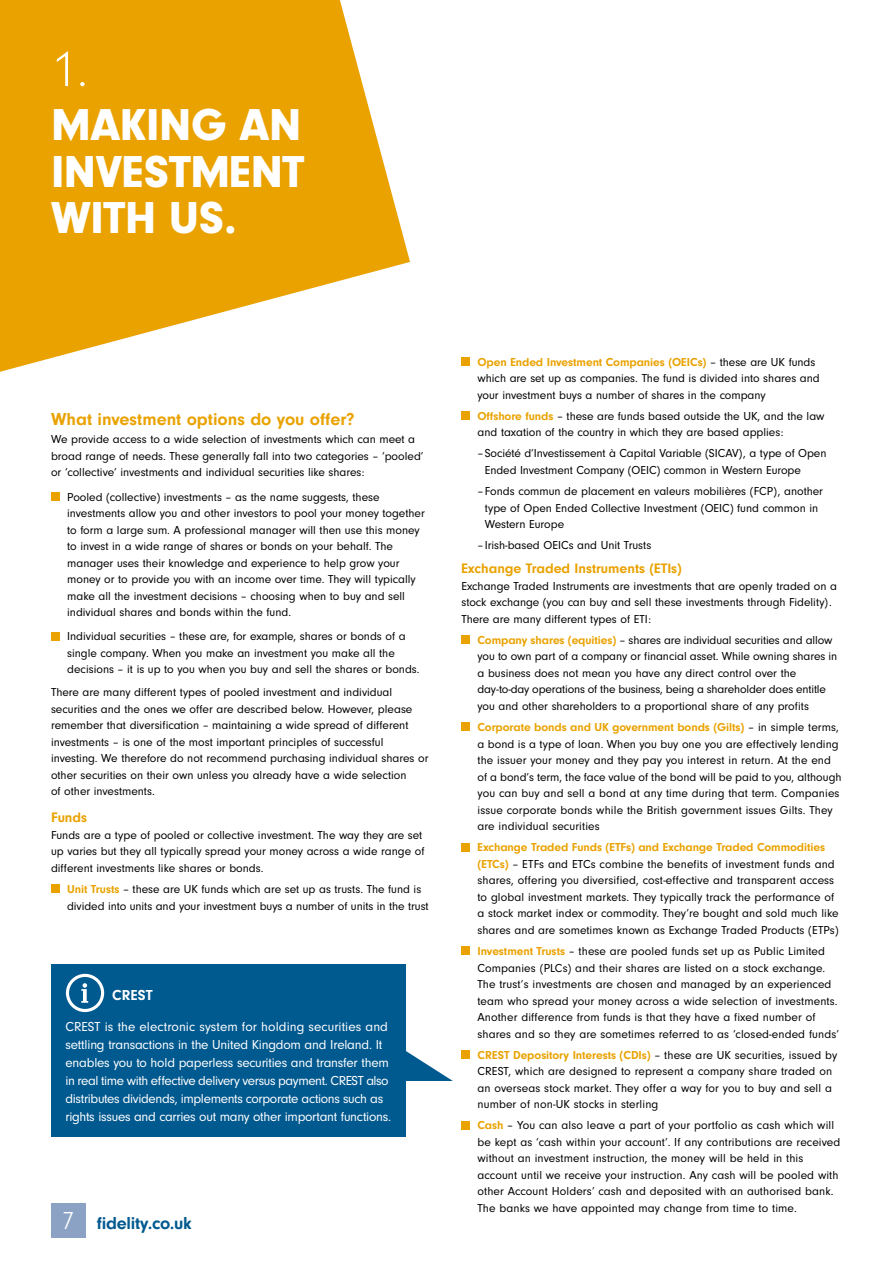
<style>
.page{position:relative;width:893px;height:1263px;background:#fff}
.page>*{position:absolute;margin:0;border:0;box-sizing:border-box;transform-origin:0 0}
.t1{font:300 52.5px "Neuzeit Gro";color:#fff}
.t2{font:900 46.35px/46.5px "Neuzeit Gro";letter-spacing:-.01em;color:#fff;text-align:justify}
.t3{font:700 18px "Neuzeit Gro";color:#e9a200}
.t4{font:700 18px "Neuzeit Gro";letter-spacing:-.015em;color:#00598f}
.t5{font:700 15px "Neuzeit Gro";letter-spacing:.01em;color:#fff}
.t6{font:700 14.25px "Neuzeit Gro";color:#e9a200}
.t7{font:13.5px/18px "Neuzeit Gro";letter-spacing:-.02em;color:#fff}
.t8{font:12px/16.5px "Neuzeit Gro";color:#000}
.s1{font-weight:700;color:#e9a200}
.s2{font-weight:300;font-size:26.1px;color:#fff}
</style>
<div class="page">
<div style="left:51px;top:1203px;width:34px;height:34px;background:#8ba2c5"></div>
<svg style="left:0;top:0;width:410px;height:372px;fill:#e9a200"></svg>
<div style="left:461px;top:357px;width:9px;height:8px;background:#e9a200"></div>
<div style="left:461px;top:411px;width:9px;height:9px;background:#e9a200"></div>
<div style="left:461px;top:635px;width:9px;height:9px;background:#e9a200"></div>
<div style="left:461px;top:723px;width:9px;height:8px;background:#e9a200"></div>
<div style="left:461px;top:843px;width:9px;height:8px;background:#e9a200"></div>
<div style="left:461px;top:946px;width:9px;height:9px;background:#e9a200"></div>
<div style="left:461px;top:1050px;width:9px;height:9px;background:#e9a200"></div>
<div style="left:461px;top:1121px;width:9px;height:8px;background:#e9a200"></div>
<div style="left:51px;top:492px;width:9px;height:8px;background:#e9a200"></div>
<div style="left:51px;top:632px;width:9px;height:8px;background:#e9a200"></div>
<div style="left:51px;top:885px;width:9px;height:8px;background:#e9a200"></div>
<svg style="left:405px;top:1018px;width:48px;height:63px"></svg>
<div style="left:51px;top:964px;width:354px;height:172px;background:#00598f"></div>
<svg style="left:66px;top:974px;width:38px;height:38px"></svg>
<h1 class="t1" style="left:51px;top:41px;width:39px">1.</h1>
<h2 class="t2" style="left:51px;top:102px;width:255px">MAKING AN INVESTMENT WITH US.</h2>
<h3 class="t3" style="left:51px;top:408px;width:305px">What investment options do you offer?</h3>
<p class="t8" style="left:51px;top:431px;width:374px">We provide access to a wide selection of investments which can meet a broad range of needs. These generally fall into two categories – ‘pooled’ or ‘collective’ investments and individual securities like shares:</p>
<p class="t8" style="left:67px;top:488px;width:359px">Pooled (collective) investments – as the name suggests, these investments allow you and other investors to pool your money together to form a large sum. A professional manager will then use this money to invest in a wide range of shares or bonds on your behalf. The manager uses their knowledge and experience to help grow your money or to provide you with an income over time. They will typically make all the investment decisions – choosing when to buy and sell individual shares and bonds within the fund.</p>
<p class="t8" style="left:67px;top:628px;width:354px">Individual securities – these are, for example, shares or bonds of a single company. When you make an investment you make all the decisions – it is up to you when you buy and sell the shares or bonds.</p>
<p class="t8" style="left:51px;top:684px;width:379px">There are many different types of pooled investment and individual securities and the ones we offer are described below. However, please remember that diversification – maintaining a wide spread of different investments – is one of the most important principles of successful investing. We therefore do not recommend purchasing individual shares or other securities on their own unless you already have a wide selection<br>of other investments.</p>
<p class="t6" style="left:51px;top:810px;width:38px">Funds</p>
<p class="t8" style="left:51px;top:827px;width:375px">Funds are a type of pooled or collective investment. The way they are set up varies but they all typically spread your money across a wide range of different investments like shares or bonds.</p>
<p class="t8" style="left:67px;top:881px;width:363px"><span class="s1">Unit Trusts</span> – these are UK funds which are set up as trusts. The fund is divided into units and your investment buys a number of units in the trust</p>
<p class="t5" style="left:112px;top:986px;width:42px">CREST</p>
<p class="t7" style="left:65px;top:1017px;width:327px">CREST is the electronic system for holding securities and settling transactions in the United Kingdom and Ireland. It enables you to hold paperless securities and transfer them in real time with effective delivery versus payment. CREST also distributes dividends, implements corporate actions such as rights issues and carries out many other important functions.</p>
<h3 class="t4" style="left:62px;top:1213px;width:132px"><span class="s2">7</span> fidelity.co.uk</h3>
<p class="t8" style="left:477px;top:354px;width:344px"><span class="s1">Open Ended Investment Companies (OEICs)</span> – these are UK funds which are set up as companies. The fund is divided into shares and your investment buys a number of shares in the company</p>
<p class="t8" style="left:477px;top:408px;width:349px"><span class="s1">Offshore funds</span> – these are funds based outside the UK, and the law and taxation of the country in which they are based applies:</p>
<p class="t8" style="left:485px;top:445px;width:343px;text-indent:-7px">–Société d’Investissement à Capital Variable (SICAV), a type of Open<br>Ended Investment Company (OEIC) common in Western Europe</p>
<p class="t8" style="left:485px;top:483px;width:340px;text-indent:-7px">–Fonds commun de placement en valeurs mobilières (FCP), another type of Open Ended Collective Investment (OEIC) fund common in<br>Western Europe</p>
<p class="t8" style="left:477px;top:537px;width:175px">–Irish-based OEICs and Unit Trusts</p>
<p class="t6" style="left:461px;top:561px;width:222px">Exchange Traded Instruments (ETIs)</p>
<p class="t8" style="left:461px;top:578px;width:377px">Exchange Traded Instruments are investments that are openly traded on a stock exchange (you can buy and sell these investments through Fidelity).<br>There are many different types of ETI:</p>
<p class="t8" style="left:477px;top:632px;width:361px"><span class="s1">Company shares (equities)</span> – shares are individual securities and allow you to own part of a company or financial asset. While owning shares in a business does not mean you have any direct control over the day-to-day operations of the business, being a shareholder does entitle you and other shareholders to a proportional share of any profits</p>
<p class="t8" style="left:477px;top:719px;width:365px"><span class="s1">Corporate bonds and UK government bonds (Gilts)</span> – in simple terms, a bond is a type of loan. When you buy one you are effectively lending the issuer your money and they pay you interest in return. At the end of a bond’s term, the face value of the bond will be paid to you, although you can buy and sell a bond at any time during that term. Companies issue corporate bonds while the British government issues Gilts. They are individual securities</p>
<p class="t8" style="left:477px;top:839px;width:363px"><span class="s1">Exchange Traded Funds (ETFs) and Exchange Traded Commodities (ETCs)</span> – ETFs and ETCs combine the benefits of investment funds and shares, offering you diversified, cost-effective and transparent access to global investment markets. They typically track the performance of a stock market index or commodity. They’re bought and sold much like shares and are sometimes known as Exchange Traded Products (ETPs)</p>
<p class="t8" style="left:477px;top:943px;width:363px"><span class="s1">Investment Trusts</span> – these are pooled funds set up as Public Limited Companies (PLCs) and their shares are listed on a stock exchange.<br>The trust’s investments are chosen and managed by an experienced team who spread your money across a wide selection of investments.<br>Another difference from funds is that they have a fixed number of shares and so they are sometimes referred to as ‘closed-ended funds’</p>
<p class="t8" style="left:477px;top:1047px;width:361px"><span class="s1">CREST Depository Interests (CDIs)</span> – these are UK securities, issued by CREST, which are designed to represent a company share traded on an overseas stock market. They offer a way for you to buy and sell a number of non-UK stocks in sterling</p>
<p class="t8" style="left:477px;top:1117px;width:364px"><span class="s1">Cash</span> – You can also leave a part of your portfolio as cash which will be kept as ‘cash within your account’. If any contributions are received without an investment instruction, the money will be held in this account until we receive your instruction. Any cash will be pooled with other Account Holders’ cash and deposited with an authorised bank.<br>The banks we have appointed may change from time to time.</p>
</div>
